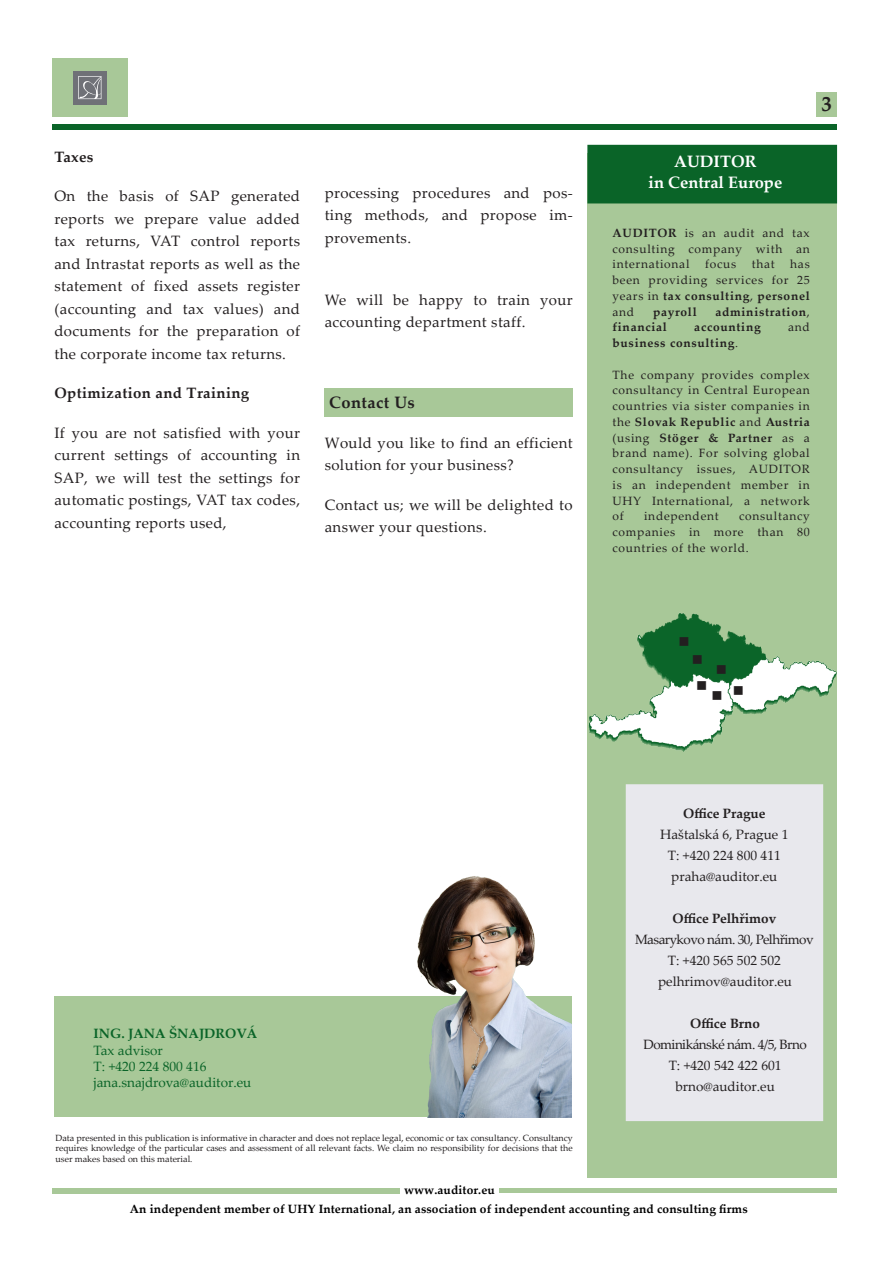
<style>
.page{position:relative;width:893px;height:1263px;background:#fff}
.page>*{position:absolute;margin:0;border:0;box-sizing:border-box;transform-origin:0 0}
.t1{font:700 21px "Palatino Linotype";color:#231f20}
.t2{font:700 16.5px "Palatino Linotype";color:#fff}
.Perex{font:700 16.5px "Palatino Linotype";letter-spacing:.025em;color:#231f20}
.Perex-2{font:15px/22.5px "Palatino Linotype";letter-spacing:.025em;color:#231f20}
.Perex-3{font:700 15px "Palatino Linotype";letter-spacing:.025em;color:#231f20}
.t3{font:15px "Wingdings";color:#231f20}
.t4{font:13.5px "Palatino Linotype";color:#231f20}
.t5{font:13.5px "Palatino Linotype";color:#0a6428}
.t6{font:13.5px "Palatino Linotype";letter-spacing:-.04em;color:#231f20}
.t7{font:700 13.5px "Palatino Linotype";color:#231f20}
.t8{font:700 13.5px "Palatino Linotype";color:#0a6428}
.t9{font:12px/15.8px "Palatino Linotype";letter-spacing:.06em;color:#231f20;text-align:justify}
.t10{font:700 12px "Palatino Linotype";letter-spacing:.01em;color:#000}
.t11{font:700 12px "Palatino Linotype";letter-spacing:.06em;color:#231f20}
.t12{font:9px/10.8px "Palatino Linotype";color:#231f20;text-align:justify}
.s1{font-weight:700}
.s2{font-weight:400}
</style>
<div class="page">
<div style="left:325px;top:388px;width:248px;height:29px;background:#a8c898"></div>
<div style="left:587px;top:153px;width:250px;height:1025px;background:#a8c898"></div>
<div style="left:587px;top:145px;width:250px;height:58px;background:#0a6428"></div>
<div style="left:52px;top:58px;width:76px;height:59px;background:#a8c898"></div>
<div style="left:73px;top:71px;width:34px;height:33px;background:#6f7177"></div>
<svg style="left:78px;top:76px;width:23px;height:23px"></svg>
<div style="left:817px;top:93px;width:20px;height:24px;background:#a8c898"></div>
<div style="left:52px;top:124px;width:785px;height:5px;background:#0a6428"></div>
<div style="left:52px;top:1188px;width:347px;height:5px;background:#a8c898"></div>
<div style="left:499px;top:1188px;width:338px;height:5px;background:#a8c898"></div>
<img style="left:588px;top:613px;width:249px;height:139px">
<div style="left:54px;top:996px;width:518px;height:121px;background:#a8c898"></div>
<img style="left:417px;top:876px;width:155px;height:241px">
<div style="left:626px;top:784px;width:197px;height:337px;background:#e8e8ed"></div>
<p class="Perex-3" style="left:54px;top:146px;width:41px">Taxes</p>
<p class="Perex-2" style="left:54px;top:184px;width:247px;text-align:justify">On the basis of SAP generated reports we prepare value added tax returns, VAT control reports and Intrastat reports as well as the statement of fixed assets register (accounting and tax values) and documents for the preparation of the corporate income tax returns.</p>
<p class="Perex-3" style="left:54px;top:382px;width:196px">Optimization and Training</p>
<p class="Perex-2" style="left:54px;top:421px;width:247px;text-align:justify">If you are not satisfied with your current settings of accounting in SAP, we will test the settings for automatic postings, VAT tax codes, accounting reports used,</p>
<p class="Perex-2" style="left:325px;top:181px;width:250px">processing procedures and pos-</p>
<p class="Perex-2" style="left:325px;top:203px;width:250px">ting methods, and propose im-</p>
<p class="Perex-2" style="left:325px;top:226px;width:88px">provements.</p>
<p class="Perex-2" style="left:325px;top:288px;width:249px">We will be happy to train your accounting department staff.</p>
<p class="Perex" style="left:329px;top:391px;width:87px">Contact Us</p>
<p class="Perex-2" style="left:325px;top:431px;width:249px">Would you like to find an efficient solution for your business?</p>
<p class="Perex-2" style="left:325px;top:493px;width:249px">Contact us; we will be delighted to answer your questions.</p>
<p class="t1" style="left:821px;top:89px;width:12px">3</p>
<p class="t2" style="left:674px;top:149px;width:84px">AUDITOR</p>
<p class="t2" style="left:648px;top:170px;width:135px">in Central Europe</p>
<p class="t9" style="left:612px;top:224px;width:199px"><span class="s1">AUDITOR</span> is an audit and tax consulting company with an international</p>
<p class="t9" style="left:705px;top:256px;width:33px">focus</p>
<p class="t9" style="left:752px;top:256px;width:24px">that</p>
<p class="t9" style="left:612px;top:256px;width:199px;text-indent:178px">has been providing services for 25 years in <span class="s1">tax consulting</span>, <span class="s1">personel </span>and</p>
<p class="t11" style="left:653px;top:303px;width:45px">payroll</p>
<p class="t11" style="left:715px;top:303px;width:96px">administration<span class="s2">,</span></p>
<p class="t11" style="left:612px;top:319px;width:56px">financial</p>
<p class="t11" style="left:694px;top:319px;width:68px">accounting</p>
<p class="t9" style="left:788px;top:319px;width:23px">and</p>
<p class="t11" style="left:612px;top:335px;width:127px">business consulting<span class="s2">.</span></p>
<p class="t9" style="left:612px;top:366px;width:199px">The company provides complex consultancy in Central European countries via sister companies in the <span class="s1">Slovak Republic</span> and <span class="s1">Austria </span>(using <span class="s1">Stöger &amp; Partner</span> as a brand name). For solving global consultancy issues, AUDITOR is an independent member in UHY International, a network of</p>
<p class="t9" style="left:612px;top:508px;width:199px;text-indent:126px">consultancy companies in more than 80 countries of the world.</p>
<p class="t9" style="left:644px;top:508px;width:76px">independent</p>
<p class="t3" style="left:678px;top:634px;width:13px">■</p>
<p class="t3" style="left:692px;top:652px;width:13px">■</p>
<p class="t3" style="left:716px;top:661px;width:13px">■</p>
<p class="t3" style="left:696px;top:677px;width:13px">■</p>
<p class="t3" style="left:711px;top:687px;width:13px">■</p>
<p class="t3" style="left:733px;top:683px;width:13px">■</p>
<p class="t8" style="left:94px;top:1024px;width:165px">ING. JANA ŠNAJDROVÁ</p>
<p class="t5" style="left:94px;top:1040px;width:71px">Tax advisor</p>
<p class="t5" style="left:94px;top:1056px;width:114px">T: +420 224 800 416</p>
<p class="t5" style="left:94px;top:1073px;width:159px">jana.snajdrova@auditor.eu</p>
<p class="t12" style="left:55px;top:1132px;width:519px">Data presented in this publication is informative in character and does not replace legal, economic or tax consultancy. Consultancy requires knowledge of the particular cases and assessment of all relevant facts. We claim no responsibility for decisions that the user makes based on this material.</p>
<p class="t7" style="left:683px;top:804px;width:84px">Office Prague</p>
<p class="t4" style="left:660px;top:825px;width:130px">Haštalská 6, Prague 1</p>
<p class="t4" style="left:668px;top:846px;width:114px">T: +420 224 800 411</p>
<p class="t4" style="left:671px;top:867px;width:108px">praha@auditor.eu</p>
<p class="t7" style="left:672px;top:909px;width:105px">Office Pelhřimov</p>
<p class="t6" style="left:635px;top:930px;width:180px">Masarykovo nám. 30, Pelhřimov</p>
<p class="t4" style="left:668px;top:951px;width:114px">T: +420 565 502 502</p>
<p class="t4" style="left:658px;top:972px;width:135px">pelhrimov@auditor.eu</p>
<p class="t7" style="left:690px;top:1014px;width:71px">Office Brno</p>
<p class="t6" style="left:643px;top:1035px;width:165px">Dominikánské nám. 4/5, Brno</p>
<p class="t4" style="left:669px;top:1056px;width:114px">T: +420 542 422 601</p>
<p class="t4" style="left:675px;top:1077px;width:101px">brno@auditor.eu</p>
<p class="t10" style="left:404px;top:1181px;width:92px">www.auditor.eu</p>
<p class="t10" style="left:130px;top:1200px;width:619px">An independent member of UHY International, an association of independent accounting and consulting firms</p>
</div>
